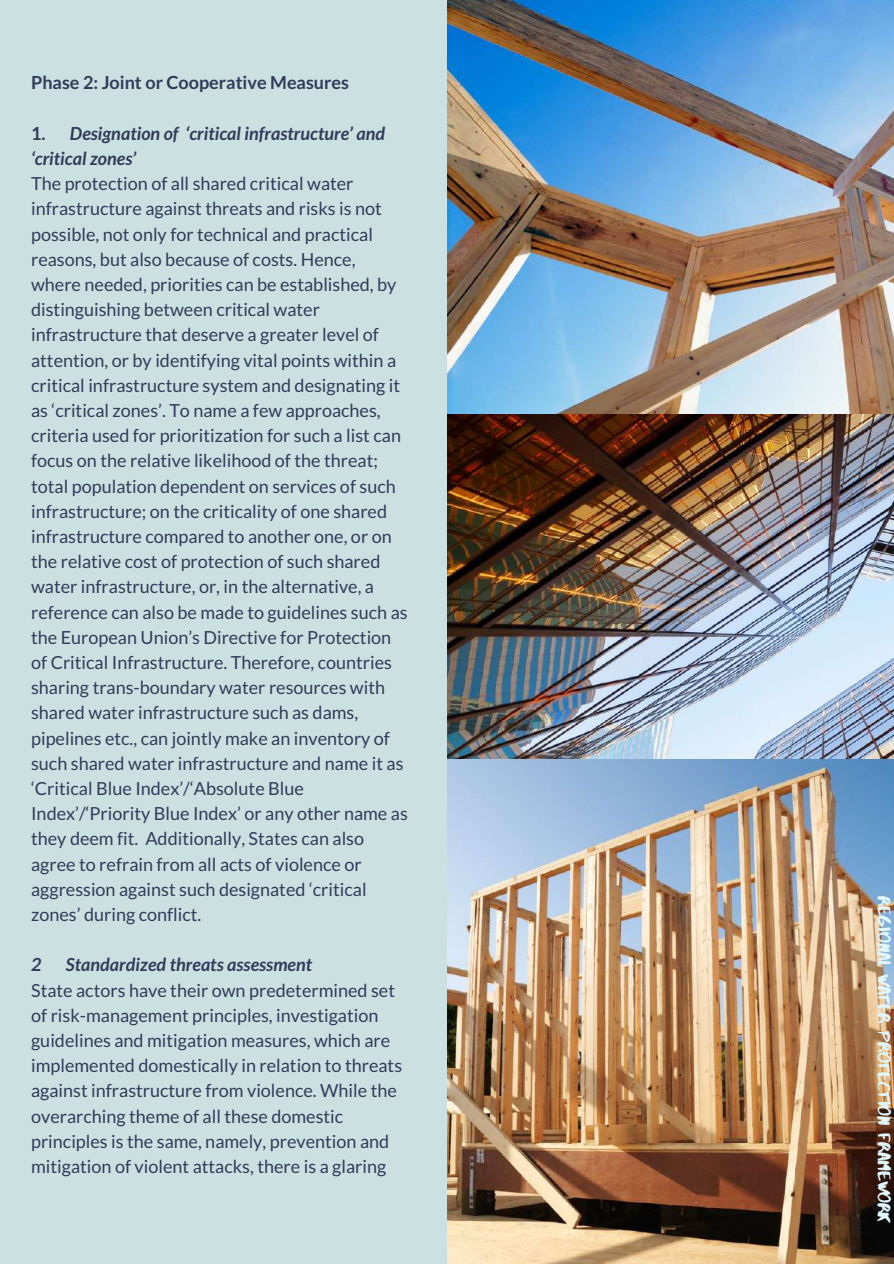
<style>
.page{position:relative;width:894px;height:1264px;background:#fff}
.page>*{position:absolute;margin:0;border:0;box-sizing:border-box;transform-origin:0 0}
.t1{font:18px/25.2px "Lato";color:#303c59}
.t2{font:italic 700 18px/25.2px "Lato";color:#303c59}
.t3{font:700 18px "Lato";color:#303c59}
.t4{font:18px "Abys";color:#e0f6fa}
.s1{font-style:normal}
</style>
<div class="page">
<div style="left:0;top:0;width:893px;height:1263px;background:#cae0e1"></div>
<img style="left:447px;top:0;width:446px;height:695px">
<img style="left:447px;top:695px;width:446px;height:568px">
<p class="t3" style="left:31px;top:72px;width:319px">Phase 2: Joint or Cooperative Measures</p>
<p class="t2" style="left:31px;top:120px;width:355px"><span class="s1">1.</span> Designation of ‘critical infrastructure’ and ‘critical zones’</p>
<p class="t1" style="left:31px;top:171px;width:378px">The protection of all shared critical water infrastructure against threats and risks is not possible, not only for technical and practical reasons, but also because of costs. Hence, where needed, priorities can be established, by distinguishing between critical water infrastructure that deserve a greater level of attention, or by identifying vital points within a critical infrastructure system and designating it as ‘critical zones’. To name a few approaches, criteria used for prioritization for such a list can focus on the relative likelihood of the threat; total population dependent on services of such infrastructure; on the criticality of one shared infrastructure compared to another one, or on the relative cost of protection of such shared water infrastructure, or, in the alternative, a reference can also be made to guidelines such as the European Union’s Directive for Protection of Critical Infrastructure. Therefore, countries sharing trans-boundary water resources with shared water infrastructure such as dams, pipelines etc., can jointly make an inventory of such shared water infrastructure and name it as ‘Critical Blue Index’/‘Absolute Blue Index’/‘Priority Blue Index’ or any other name as they deem fit. Additionally, States can also agree to refrain from all acts of violence or aggression against such designated ‘critical zones’ during conflict.</p>
<p class="t2" style="left:31px;top:951px;width:12px">2</p>
<p class="t2" style="left:66px;top:951px;width:248px">Standardized threats assessment</p>
<p class="t1" style="left:31px;top:977px;width:372px">State actors have their own predetermined set of risk-management principles, investigation guidelines and mitigation measures, which are implemented domestically in relation to threats against infrastructure from violence. While the overarching theme of all these domestic principles is the same, namely, prevention and mitigation of violent attacks, there is a glaring</p>
<p class="t4" style="left:895px;top:896px;width:329px;rotate:90deg">REGIONAL WATER PROTECTION FRAMEWORK</p>
</div>
